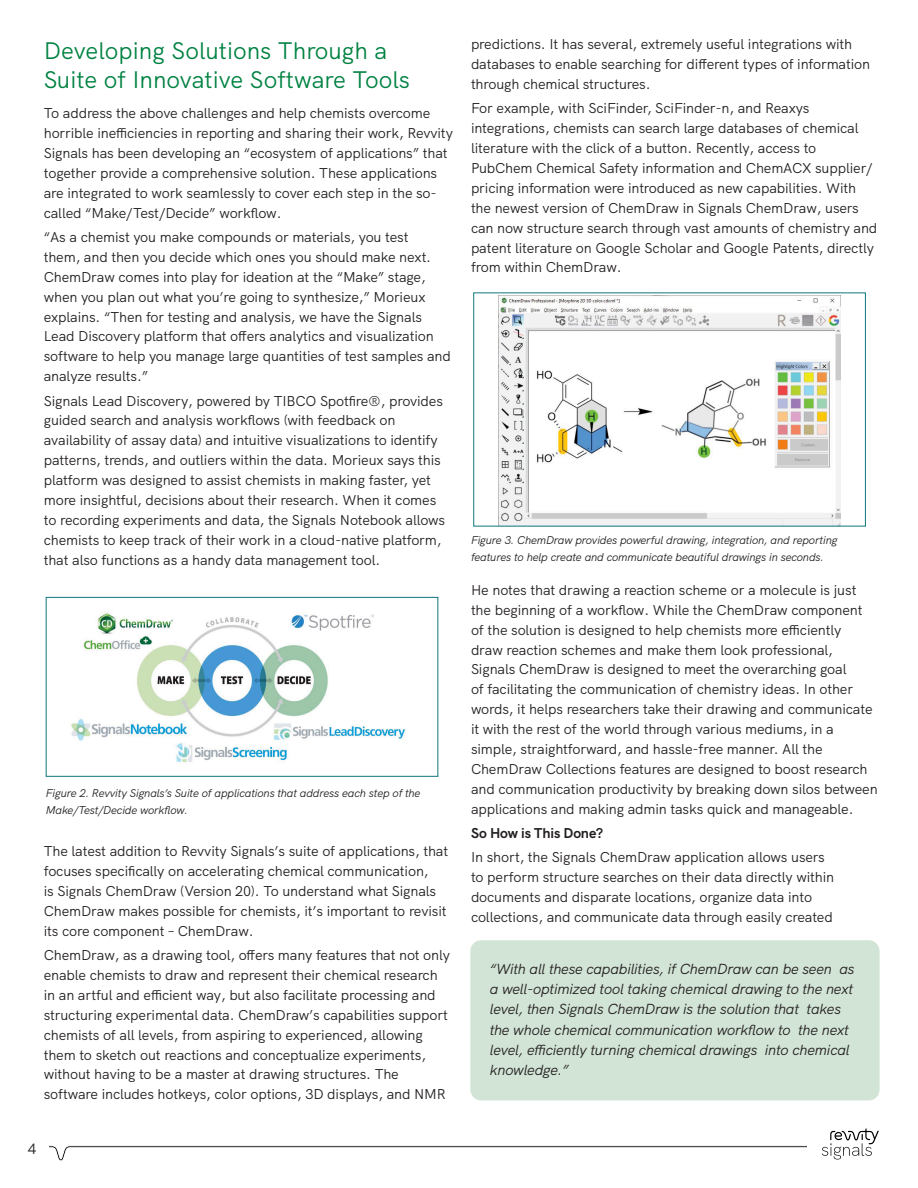
<style>
.page{position:relative;width:918px;height:1188px;background:#fff}
.page>*{position:absolute;margin:0;border:0;box-sizing:border-box;transform-origin:0 0}
.t1{font:24px/28.8px "HK Grotesk";color:#008242}
.t2{font:15px "HK Grotesk";color:#231f20}
.t3{font:italic 14.7px/20.2px "HK Grotesk";letter-spacing:-.01em;color:#231f20}
.t4{font:14.25px/19.8px "HK Grotesk";letter-spacing:-.01em;color:#231f20}
.t5{font:700 14.25px "HK Grotesk";letter-spacing:-.01em;color:#231f20}
.t6{font:italic 11.25px/16.5px "HK Grotesk";letter-spacing:-.01em;color:#231f20}
</style>
<div class="page">
<svg style="left:49px;top:1145px;width:758px;height:16px"></svg>
<svg style="left:822px;top:1128px;width:57px;height:32px"></svg>
<div style="left:470px;top:940px;width:410px;height:160px;background:#d2e4d6;border-radius:11px"></div>
<img style="left:71px;top:613px;width:335px;height:150px">
<div style="left:46px;top:597px;width:392px;height:180px;border:1px solid #0e767f"></div>
<img style="left:498px;top:295px;width:343px;height:229px">
<div style="left:473px;top:292px;width:393px;height:234px;border:1px solid #0e767f"></div>
<p class="t1" style="left:44px;top:34px;width:368px">Developing Solutions Through a<br>Suite of Innovative Software Tools</p>
<p class="t4" style="left:44px;top:102px;width:411px">To address the above challenges and help chemists overcome horrible inefficiencies in reporting and sharing their work, Revvity Signals has been developing an “ecosystem of applications” that together provide a comprehensive solution. These applications are integrated to work seamlessly to cover each step in the so&shy;called “Make/Test/Decide” workflow.</p>
<p class="t4" style="left:44px;top:226px;width:409px">“As a chemist you make compounds or materials, you test<br>them, and then you decide which ones you should make next.<br>ChemDraw comes into play for ideation at the “Make” stage, when you plan out what you’re going to synthesize,” Morieux explains. “Then for testing and analysis, we have the Signals Lead Discovery platform that offers analytics and visualization software to help you manage large quantities of test samples and analyze results.”</p>
<p class="t4" style="left:44px;top:389px;width:403px">Signals Lead Discovery, powered by TIBCO Spotfire®, provides guided search and analysis workflows (with feedback on availability of assay data) and intuitive visualizations to identify patterns, trends, and outliers within the data. Morieux says this platform was designed to assist chemists in making faster, yet more insightful, decisions about their research. When it comes to recording experiments and data, the Signals Notebook allows chemists to keep track of their work in a cloud-native platform, that also functions as a handy data management tool.</p>
<p class="t6" style="left:46px;top:784px;width:376px">Figure 2. Revvity Signals’s Suite of applications that address each step of the<br>Make/Test/Decide workflow.</p>
<p class="t4" style="left:44px;top:840px;width:406px">The latest addition to Revvity Signals’s suite of applications, that focuses specifically on accelerating chemical communication,<br>is Signals ChemDraw (Version 20). To understand what Signals ChemDraw makes possible for chemists, it’s important to revisit its core component – ChemDraw.</p>
<p class="t4" style="left:44px;top:944px;width:408px">ChemDraw, as a drawing tool, offers many features that not only enable chemists to draw and represent their chemical research in an artful and efficient way, but also facilitate processing and structuring experimental data. ChemDraw’s capabilities support chemists of all levels, from aspiring to experienced, allowing them to sketch out reactions and conceptualize experiments, without having to be a master at drawing structures. The software includes hotkeys, color options, 3D displays, and NMR</p>
<p class="t2" style="left:28px;top:1137px;width:10px">4</p>
<p class="t4" style="left:471px;top:33px;width:401px">predictions. It has several, extremely useful integrations with databases to enable searching for different types of information through chemical structures.</p>
<p class="t4" style="left:471px;top:97px;width:408px">For example, with SciFinder, SciFinder-n, and Reaxys integrations, chemists can search large databases of chemical literature with the click of a button. Recently, access to PubChem Chemical Safety information and ChemACX supplier/ pricing information were introduced as new capabilities. With the newest version of ChemDraw in Signals ChemDraw, users can now structure search through vast amounts of chemistry and patent literature on Google Scholar and Google Patents, directly from within ChemDraw.</p>
<p class="t6" style="left:471px;top:531px;width:368px">Figure 3. ChemDraw provides powerful drawing, integration, and reporting features to help create and communicate beautiful drawings in seconds.</p>
<p class="t4" style="left:471px;top:579px;width:408px">He notes that drawing a reaction scheme or a molecule is just the beginning of a workflow. While the ChemDraw component of the solution is designed to help chemists more efficiently<br>draw reaction schemes and make them look professional, Signals ChemDraw is designed to meet the overarching goal<br>of facilitating the communication of chemistry ideas. In other words, it helps researchers take their drawing and communicate it with the rest of the world through various mediums, in a simple, straightforward, and hassle-free manner. All the ChemDraw Collections features are designed to boost research and communication productivity by breaking down silos between applications and making admin tasks quick and manageable.</p>
<p class="t5" style="left:471px;top:822px;width:134px">So How is This Done?</p>
<p class="t4" style="left:471px;top:846px;width:365px">In short, the Signals ChemDraw application allows users to perform structure searches on their data directly within documents and disparate locations, organize data into collections, and communicate data through easily created</p>
<p class="t3" style="left:490px;top:957px;width:366px">“With all these capabilities, if ChemDraw can be seen as a well-optimized tool taking chemical drawing to the next level, then Signals ChemDraw is the solution that takes the whole chemical communication workflow to the next level, efficiently turning chemical drawings into chemical knowledge.”</p>
</div>
